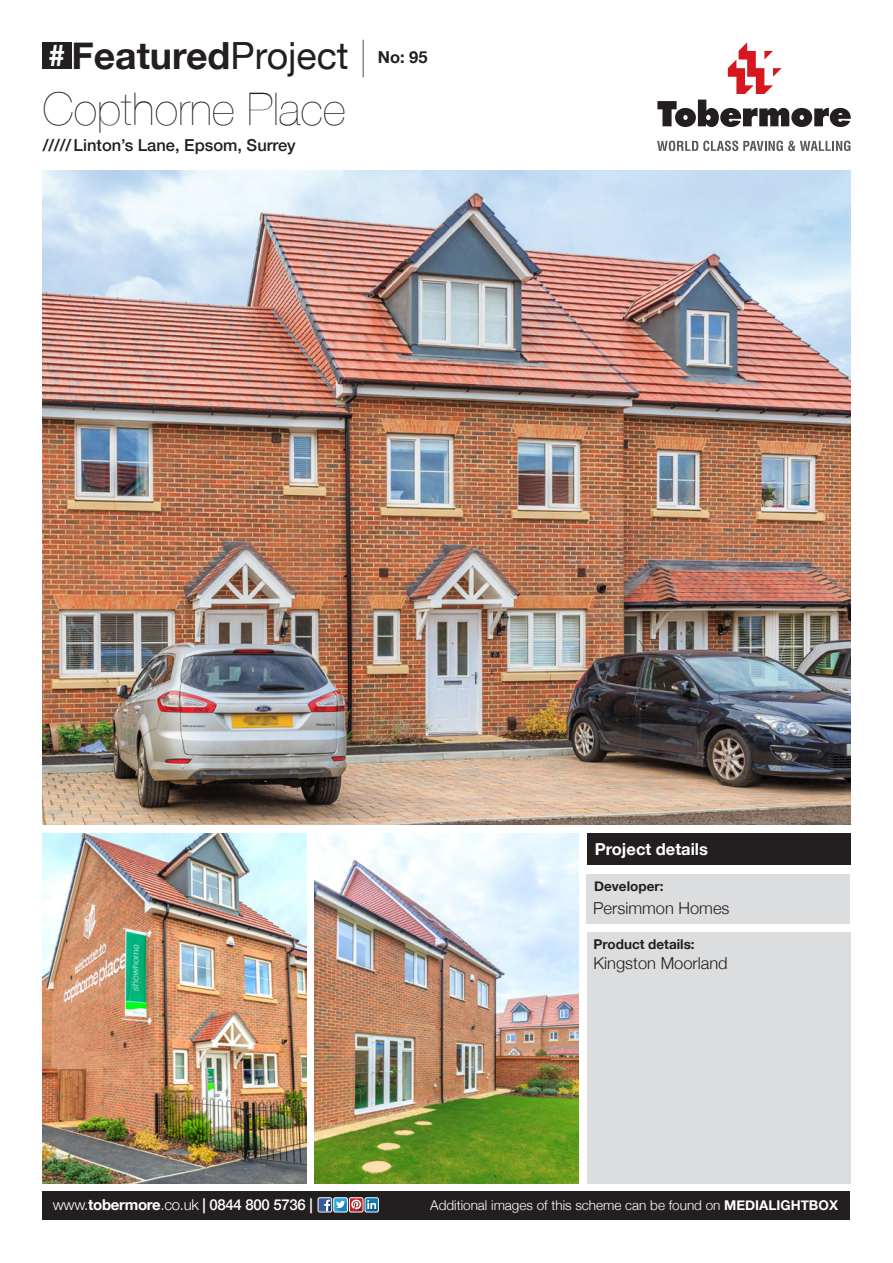
<style>
.page{position:relative;width:893px;height:1263px;background:#fff}
.page>*{position:absolute;margin:0;border:0;box-sizing:border-box;transform-origin:0 0}
.t1{font:200 45px "Helvetica Neue";color:#231f20}
.t2{font:700 37.5px "Helvetica Neue";color:#231f20}
.t3{font:700 30px "Helvetica Neue";color:#fff}
.t4{font:500 16.5px "Helvetica Neue";color:#231f20}
.t5{font:300 16.5px "Helvetica Neue";color:#231f20}
.t6{font:700 16.5px "Helvetica Neue";color:#fff}
.t7{font:700 16.5px "Helvetica Neue";color:#231f20}
.t8{font:500 15px "Helvetica Neue";letter-spacing:-.02em;color:#fff}
.t9{font:300 13.5px "Helvetica Neue";color:#fff}
.t10{font:700 13.5px "Helvetica Neue";color:#231f20}
.s1{font-weight:400}
.s2{font-weight:200}
.s3{font-weight:300}
.s4{font-weight:700}
</style>
<div class="page">
<div style="left:43px;top:1191px;width:807px;height:28px;background:#231f20"></div>
<div style="left:587px;top:833px;width:263px;height:32px;background:#231f20"></div>
<img style="left:43px;top:171px;width:807px;height:654px">
<img style="left:43px;top:833px;width:264px;height:350px">
<div style="left:43px;top:42px;width:29px;height:27px;background:#231f20"></div>
<img style="left:315px;top:833px;width:263px;height:350px">
<svg style="left:728px;top:42px;width:54px;height:52px"></svg>
<svg style="left:657px;top:100px;width:194px;height:27px"></svg>
<svg style="left:657px;top:141px;width:193px;height:10px"></svg>
<div style="left:587px;top:874px;width:263px;height:50px;background:#dcdddf"></div>
<div style="left:587px;top:932px;width:263px;height:251px;background:#dcdddf"></div>
<div style="left:318px;top:1197px;width:14px;height:15px;border:1px solid #fff;border-radius:2px"></div>
<div style="left:333px;top:1197px;width:15px;height:15px;border:1px solid #fff;border-radius:2px"></div>
<div style="left:349px;top:1197px;width:14px;height:15px;border:1px solid #fff;border-radius:2px"></div>
<svg style="left:318px;top:1199px;width:59px;height:13px"></svg>
<div style="left:365px;top:1197px;width:14px;height:15px;border:1px solid #fff;border-radius:2px"></div>
<p class="t2" style="left:71px;top:26px;width:297px">Featured<span class="s1">Project</span> <span class="s2">|</span></p>
<p class="t7" style="left:378px;top:44px;width:51px">No: 95</p>
<p class="t3" style="left:48px;top:32px;width:18px">#</p>
<p class="t1" style="left:43px;top:74px;width:304px">Copthorne Place</p>
<p class="t4" style="left:43px;top:132px;width:254px">///// Linton’s Lane, Epsom, Surrey</p>
<p class="t6" style="left:595px;top:836px;width:115px">Project details</p>
<p class="t10" style="left:594px;top:875px;width:71px">Developer:</p>
<p class="t5" style="left:593px;top:894px;width:138px">Persimmon Homes</p>
<p class="t10" style="left:593px;top:933px;width:103px">Product details:</p>
<p class="t5" style="left:593px;top:949px;width:136px">Kingston Moorland</p>
<p class="t8" style="left:53px;top:1192px;width:262px"><span class="s3">www.</span><span class="s4">tobermore</span><span class="s3">.co.uk</span> | 0844 800 5736 |</p>
<p class="t9" style="left:430px;top:1194px;width:409px">Additional images of this scheme can be found on <span class="s4">MEDIALIGHTBOX</span></p>
</div>
